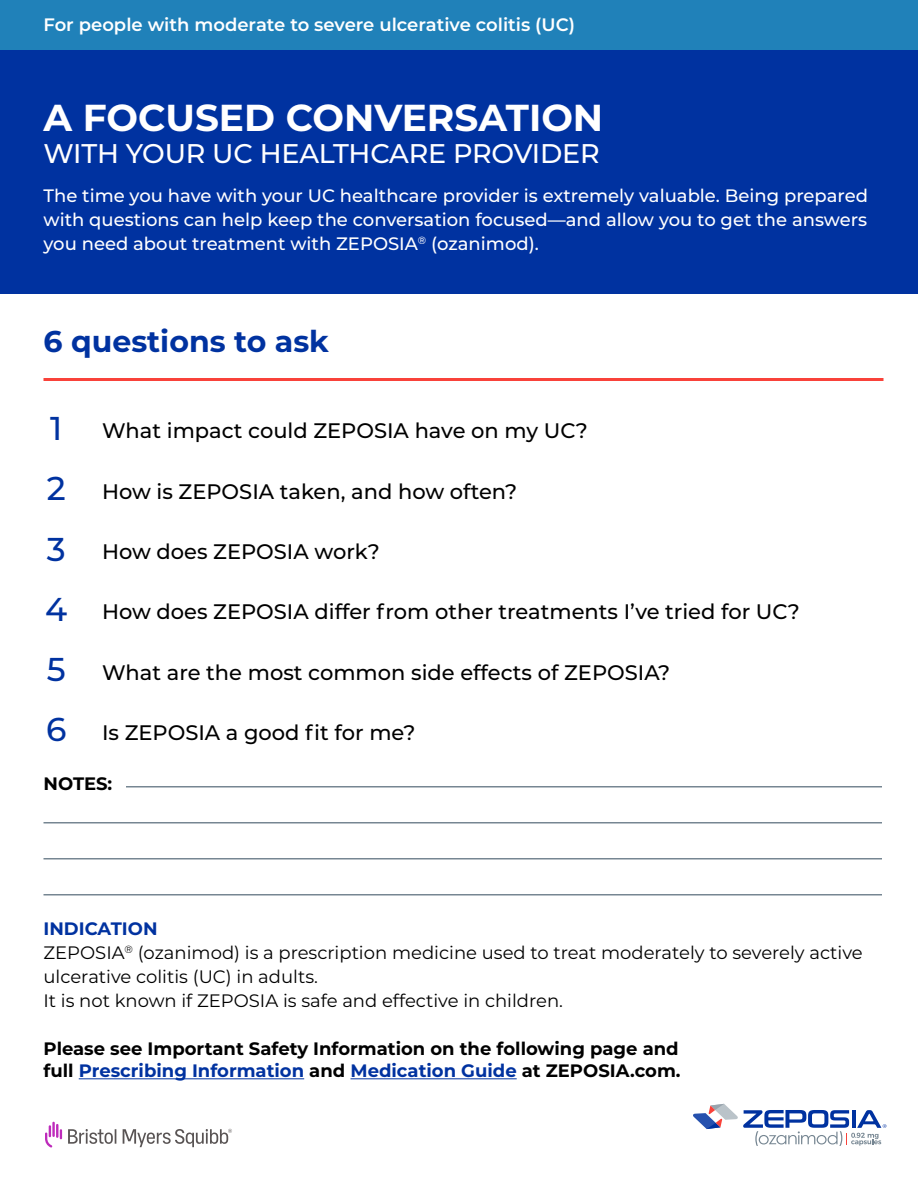
<style>
.page{position:relative;width:918px;height:1188px;background:#fff}
.page>*{position:absolute;margin:0;border:0;box-sizing:border-box;transform-origin:0 0}
.t1{font:700 37.5px "Montserrat";color:#fff}
.t2{font:700 30px "Montserrat";color:#0032a0}
.t3{font:500 27px "Montserrat";letter-spacing:-.01em;color:#fff}
.t4{font:500 21px "Montserrat";color:#000}
.t5{font:500 18px/24px "Montserrat";color:#fff;text-align:justify}
.t6{font:18px/24px "Montserrat";color:#000}
.t7{font:700 18px/21.6px "Montserrat";color:#000}
.t8{font:600 18px "Montserrat";color:#fff}
.s1{font-size:33px;color:#0032a0}
.s2{font-weight:700;color:#0032a0}
.s3{color:#0032a0}
</style>
<div class="page">
<div style="left:0;top:0;width:918px;height:294px;background:#0032a0"></div>
<div style="left:0;top:0;width:918px;height:50px;background:#2081b9"></div>
<svg style="left:693px;top:1104px;width:193px;height:42px"></svg>
<svg style="left:45px;top:1122px;width:17px;height:25px"></svg>
<svg style="left:68px;top:1129px;width:164px;height:18px"></svg>
<hr style="left:79px;top:1078px;width:225px;height:1px;background:#0032a0">
<hr style="left:351px;top:1078px;width:166px;height:1px;background:#0032a0">
<hr style="left:126px;top:786px;width:756px;height:2px;background:#768692">
<hr style="left:44px;top:822px;width:838px;height:2px;background:#768692">
<hr style="left:44px;top:858px;width:838px;height:2px;background:#768692">
<hr style="left:44px;top:894px;width:838px;height:2px;background:#768692">
<hr style="left:44px;top:378px;width:840px;height:3px;background:#f9423a">
<p class="t8" style="left:44px;top:12px;width:533px">For people with moderate to severe ulcerative colitis (UC)</p>
<h1 class="t1" style="left:44px;top:90px;width:561px">A FOCUSED CONVERSATION</h1>
<p class="t3" style="left:44px;top:135px;width:558px">WITH YOUR UC HEALTHCARE PROVIDER</p>
<p class="t5" style="left:44px;top:183px;width:826px">The time you have with your UC healthcare provider is extremely valuable. Being prepared with questions can help keep the conversation focused—and allow you to get the answers you need about treatment with ZEPOSIA<sup>®</sup> (ozanimod).</p>
<h2 class="t2" style="left:44px;top:319px;width:287px">6 questions to ask</h2>
<p class="t4" style="left:50px;top:416px;width:539px"><span class="s1">1</span> What impact could ZEPOSIA have on my UC?</p>
<p class="t4" style="left:47px;top:477px;width:472px"><span class="s1">2</span> How is ZEPOSIA taken, and how often?</p>
<p class="t4" style="left:47px;top:537px;width:335px"><span class="s1">3</span> How does ZEPOSIA work?</p>
<p class="t4" style="left:45px;top:597px;width:756px"><span class="s1">4</span> How does ZEPOSIA differ from other treatments I’ve tried for UC?</p>
<p class="t4" style="left:47px;top:658px;width:625px"><span class="s1">5</span> What are the most common side effects of ZEPOSIA?</p>
<p class="t4" style="left:46px;top:718px;width:371px"><span class="s1">6</span> Is ZEPOSIA a good fit for me?</p>
<p class="t7" style="left:44px;top:772px;width:70px">NOTES:</p>
<p class="t6" style="left:43px;top:916px;width:821px"><span class="s2">INDICATION<br></span>ZEPOSIA<sup>®</sup> (ozanimod) is a prescription medicine used to treat moderately to severely active ulcerative colitis (UC) in adults.<br>It is not known if ZEPOSIA is safe and effective in children.</p>
<p class="t7" style="left:44px;top:1037px;width:639px">Please see Important Safety Information on the following page and full <span class="s3">Prescribing Information</span> and <span class="s3">Medication Guide</span> at ZEPOSIA.com.</p>
</div>
